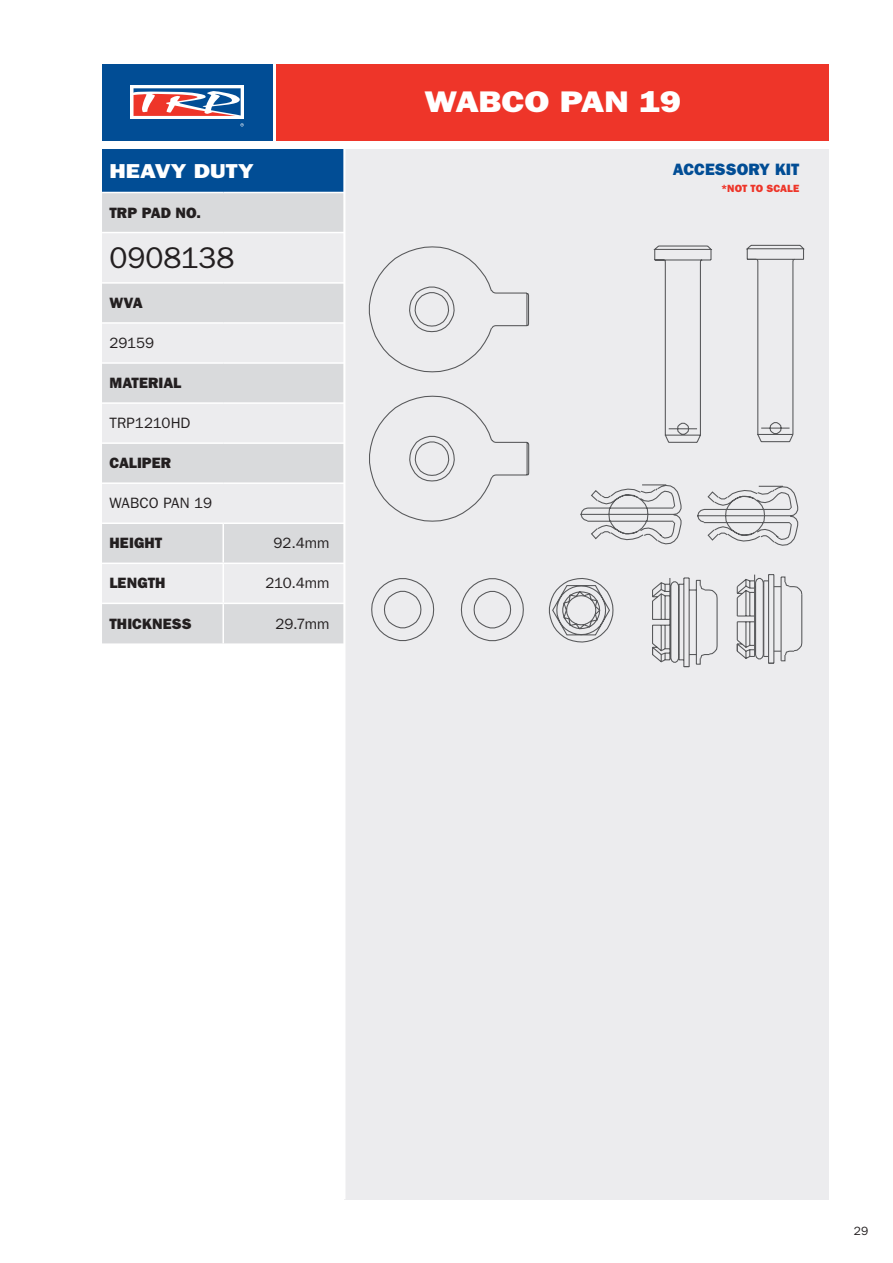
<style>
.page{position:relative;width:893px;height:1263px;background:#fff}
.page>*{position:absolute;margin:0;border:0;box-sizing:border-box;transform-origin:0 0}
.t1{font:30px "ITC Franklin Gothic Std Hvy";letter-spacing:-.005em;color:#fff;scale:1.18 1}
.t2{font:30px "ITC Franklin Gothic Std";color:#231f20}
.t3{font:20.25px "ITC Franklin Gothic Std Hvy";letter-spacing:.005em;color:#fff;scale:1.18 1}
.t4{font:16.5px "ITC Franklin Gothic Std Hvy";letter-spacing:-.005em;color:#014d95}
.t5{font:15px "ITC Franklin Gothic Std Hvy";letter-spacing:.005em;color:#231f20}
.t6{font:15px "ITC Franklin Gothic Std";color:#231f20}
.t7{font:12px "ITC Franklin Gothic Std";color:#231f20}
.t8{font:10.5px "ITC Franklin Gothic Std Hvy";letter-spacing:.01em;color:#ee3529}
</style>
<div class="page">
<div style="left:344px;top:149px;width:485px;height:1050px;background:#ececee"></div>
<div style="left:102px;top:149px;width:242px;height:43px;background:#014d95"></div>
<div style="left:102px;top:193px;width:241px;height:450px;background:#d9dadc"></div>
<svg style="left:102px;top:233px;width:241px;height:370px;fill:#ececee"></svg>
<hr style="left:102px;top:232px;width:121px;height:1px;background:#fff">
<hr style="left:223px;top:232px;width:121px;height:1px;background:#fff">
<hr style="left:102px;top:282px;width:121px;height:2px;background:#fff">
<hr style="left:223px;top:282px;width:121px;height:2px;background:#fff">
<hr style="left:102px;top:322px;width:121px;height:2px;background:#fff">
<hr style="left:223px;top:322px;width:121px;height:2px;background:#fff">
<hr style="left:102px;top:362px;width:121px;height:2px;background:#fff">
<hr style="left:223px;top:362px;width:121px;height:2px;background:#fff">
<hr style="left:102px;top:402px;width:121px;height:2px;background:#fff">
<hr style="left:223px;top:402px;width:121px;height:2px;background:#fff">
<hr style="left:102px;top:442px;width:121px;height:2px;background:#fff">
<hr style="left:223px;top:442px;width:121px;height:2px;background:#fff">
<hr style="left:102px;top:482px;width:121px;height:2px;background:#fff">
<hr style="left:223px;top:482px;width:121px;height:2px;background:#fff">
<hr style="left:102px;top:522px;width:121px;height:2px;background:#fff">
<hr style="left:223px;top:522px;width:121px;height:2px;background:#fff">
<hr style="left:222px;top:524px;width:2px;height:38px;background:#fff">
<hr style="left:102px;top:562px;width:121px;height:2px;background:#fff">
<hr style="left:223px;top:562px;width:121px;height:2px;background:#fff">
<hr style="left:222px;top:564px;width:2px;height:39px;background:#fff">
<hr style="left:102px;top:603px;width:121px;height:1px;background:#fff">
<hr style="left:223px;top:603px;width:121px;height:1px;background:#fff">
<hr style="left:222px;top:604px;width:2px;height:39px;background:#fff">
<svg style="left:368px;top:244px;width:437px;height:424px"></svg>
<svg style="left:548px;top:577px;width:255px;height:87px"></svg>
<hr style="left:343px;top:149px;width:2px;height:1050px;background:#fff">
<div style="left:102px;top:64px;width:170px;height:76px;background:#014d95"></div>
<div style="left:130px;top:85px;width:114px;height:34px;background:#fff"></div>
<svg style="left:134px;top:88px;width:107px;height:28px"></svg>
<svg style="left:240px;top:123px;width:4px;height:4px"></svg>
<div style="left:276px;top:64px;width:553px;height:76px;background:#ee3529"></div>
<h2 class="t3" style="left:109px;top:159px;width:124px">HEAVY DUTY</h2>
<p class="t5" style="left:109px;top:204px;width:93px">TRP PAD NO.</p>
<h1 class="t2" style="left:109px;top:241px;width:126px">0908138</h1>
<p class="t5" style="left:109px;top:294px;width:35px">WVA</p>
<p class="t6" style="left:109px;top:334px;width:46px">29159</p>
<p class="t5" style="left:109px;top:374px;width:73px">MATERIAL</p>
<p class="t6" style="left:109px;top:414px;width:83px">TRP1210HD</p>
<p class="t5" style="left:109px;top:454px;width:63px">CALIPER</p>
<p class="t6" style="left:109px;top:495px;width:104px">WABCO PAN 19</p>
<p class="t5" style="left:109px;top:534px;width:54px">HEIGHT</p>
<p class="t6" style="left:274px;top:535px;width:57px">92.4mm</p>
<p class="t5" style="left:109px;top:574px;width:57px">LENGTH</p>
<p class="t6" style="left:265px;top:575px;width:66px">210.4mm</p>
<p class="t5" style="left:109px;top:614px;width:84px">THICKNESS</p>
<p class="t6" style="left:275px;top:615px;width:56px">29.7mm</p>
<h1 class="t1" style="left:398px;top:84px;width:263px">BRAKE PAD GUIDE</h1>
<h1 class="t1" style="left:424px;top:84px;width:219px">WABCO PAN 19</h1>
<p class="t4" style="left:673px;top:160px;width:128px">ACCESSORY KIT</p>
<p class="t8" style="left:721px;top:182px;width:80px">*NOT TO SCALE</p>
<p class="t7" style="left:854px;top:1224px;width:16px">29</p>
</div>
